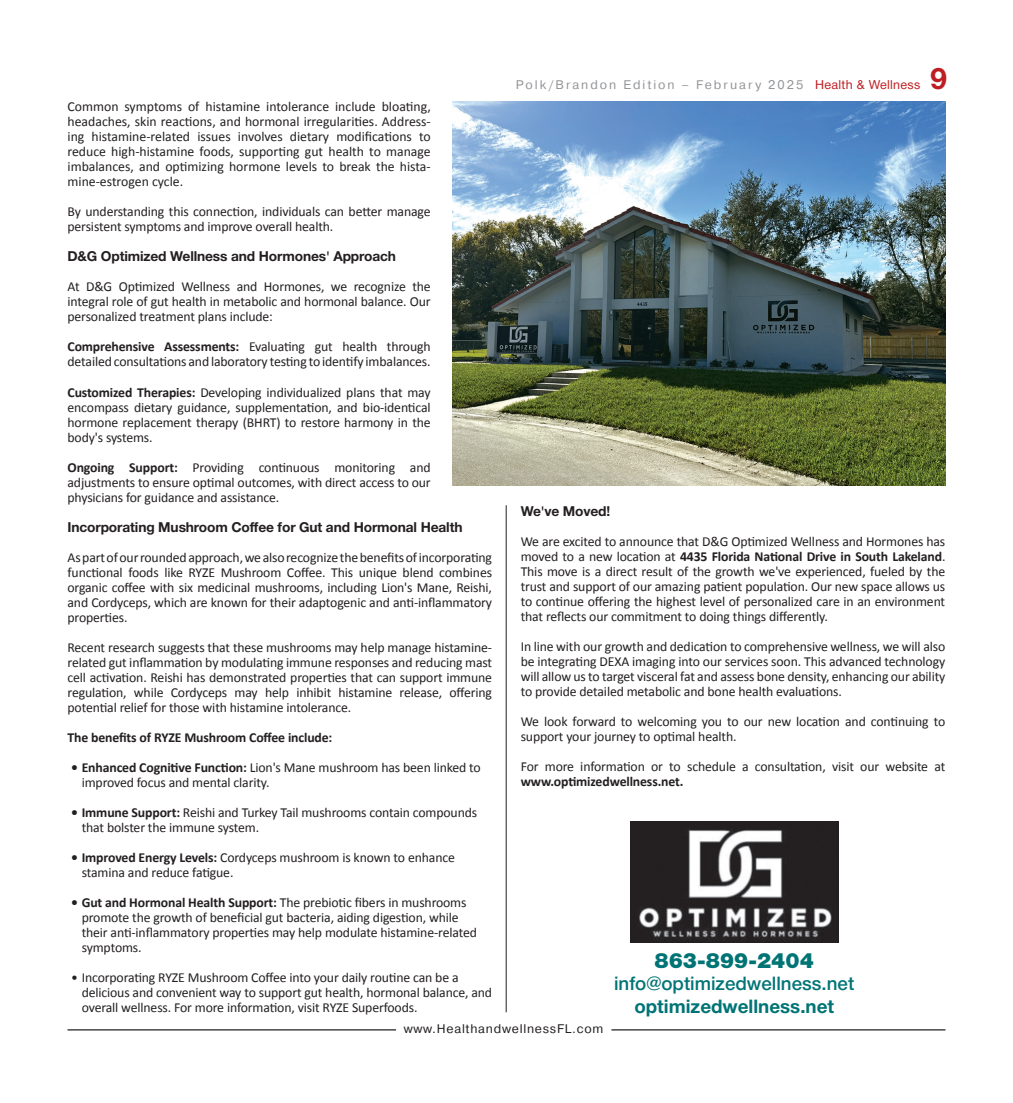
<style>
.page{position:relative;width:1013px;height:1103px;background:#fff}
.page>*{position:absolute;margin:0;border:0;box-sizing:border-box;transform-origin:0 0}
.t1{font:700 30px "Helvetica Neue Cyr";color:#be1e23}
.t2{font:900 21.25px "Helvetica Neue Cyr";color:#007475}
.t3{font:500 18.75px "Helvetica Neue Cyr";color:#007475}
.t4{font:700 18.75px "Helvetica Neue Cyr";color:#007475}
.t5{font:13.75px/15px "Calibri";letter-spacing:-.01em;color:#231f20;text-align:justify}
.t6{font:700 13.75px "Helvetica Neue Cyr";letter-spacing:-.01em;color:#231f20}
.t7{font:700 13.75px "Calibri";letter-spacing:-.01em;color:#231f20}
.t8{font:12.5px "Pragmatica";letter-spacing:.16em;color:#939598}
.t9{font:12.5px "Pragmatica";letter-spacing:.06em;color:#231f20}
.s1{font-weight:700}
.s2{font-family:"Helvetica Neue Cyr";color:#be1e23}
</style>
<div class="page">
<hr style="left:68px;top:1029px;width:328px;height:1px;background:#231f20">
<hr style="left:611px;top:1029px;width:334px;height:1px;background:#231f20">
<img style="left:630px;top:821px;width:208px;height:121px">
<hr style="left:506px;top:505px;width:1px;height:507px;background:#231f20">
<img style="left:452px;top:102px;width:493px;height:383px">
<p class="t5" style="left:68px;top:99px;width:365px">Common symptoms of histamine intolerance include bloating, headaches, skin reactions, and hormonal irregularities. Address&shy;ing histamine-related issues involves dietary modifications to reduce high-histamine foods, supporting gut health to manage imbalances, and optimizing hormone levels to break the hista&shy;mine-estrogen cycle.</p>
<p class="t5" style="left:68px;top:204px;width:364px">By understanding this connection, individuals can better manage persistent symptoms and improve overall health.</p>
<p class="t6" style="left:68px;top:249px;width:330px">D&amp;G Optimized Wellness and Hormones' Approach</p>
<p class="t5" style="left:68px;top:279px;width:365px">At D&amp;G Optimized Wellness and Hormones, we recognize the integral role of gut health in metabolic and hormonal balance. Our personalized treatment plans include:</p>
<p class="t5" style="left:68px;top:339px;width:365px"><span class="s1">Comprehensive Assessments:</span> Evaluating gut health through detailed consultations and laboratory testing to identify imbalances.</p>
<p class="t5" style="left:68px;top:384px;width:365px"><span class="s1">Customized Therapies:</span> Developing individualized plans that may encompass dietary guidance, supplementation, and bio-identical hormone replacement therapy (BHRT) to restore harmony in the body's systems.</p>
<p class="t5" style="left:68px;top:459px;width:365px"><span class="s1">Ongoing Support:</span> Providing continuous monitoring and adjustments to ensure optimal outcomes, with direct access to our physicians for guidance and assistance.</p>
<p class="t6" style="left:68px;top:519px;width:396px">Incorporating Mushroom Coffee for Gut and Hormonal Health</p>
<p class="t5" style="left:68px;top:549px;width:426px">As part of our rounded approach, we also recognize the benefits of incorporating functional foods like RYZE Mushroom Coffee. This unique blend combines organic coffee with six medicinal mushrooms, including Lion's Mane, Reishi, and Cordyceps, which are known for their adaptogenic and anti-inflammatory properties.</p>
<p class="t5" style="left:68px;top:639px;width:426px">Recent research suggests that these mushrooms may help manage histamine&shy;related gut inflammation by modulating immune responses and reducing mast cell activation. Reishi has demonstrated properties that can support immune regulation, while Cordyceps may help inhibit histamine release, offering potential relief for those with histamine intolerance.</p>
<p class="t7" style="left:68px;top:728px;width:266px">The benefits of RYZEM ushroom Coffee include:</p>
<p class="t5" style="left:82px;top:759px;width:400px;text-indent:-11px"><span class="s1">• Enhanced Cognitive Function:</span> Lion's Mane mushroom has been linked to improved focus and mental clarity.</p>
<p class="t5" style="left:82px;top:804px;width:397px;text-indent:-11px"><span class="s1">• Immune Support:</span> Reishi and Turkey Tail mushrooms contain compounds that bolster the immune system.</p>
<p class="t5" style="left:82px;top:849px;width:375px;text-indent:-11px"><span class="s1">• Improved Energy Levels:</span> Cordyceps mushroom is known to enhance stamina and reduce fatigue.</p>
<p class="t5" style="left:82px;top:894px;width:397px;text-align:left;text-indent:-11px"><span class="s1">• Gut and Hormonal Health Support:</span> The prebiotic fibers in mushrooms promote the growth of beneficial gut bacteria, aiding digestion, while their anti-inflammatory properties may help modulate histamine-related symptoms.</p>
<p class="t5" style="left:82px;top:969px;width:412px;text-align:left;text-indent:-11px">• Incorporating RYZE Mushroom Coffee into your daily routine can be a delicious and convenient way to support gut health, hormonal balance, and overall wellness. For more information, visit RYZE Superfoods.</p>
<p class="t8" style="left:516px;top:77px;width:406px">Polk/Brandon Edition – February 2025 <span class="s2">Health &amp; Wellness</span></p>
<h1 class="t1" style="left:930px;top:62px;width:18px">9</h1>
<p class="t6" style="left:520px;top:503px;width:91px">We've Moved!</p>
<p class="t5" style="left:520px;top:533px;width:426px">We are excited to announce that D&amp;G Optimized Wellness and Hormones has moved to a new location at <span class="s1">4435 Florida National Drive in South Lakeland</span>.<br>This move is a direct result of the growth we've experienced, fueled by the trust and support of our amazing patient population. Our new space allows us to continue offering the highest level of personalized care in an environment that reflects our commitment to doing things differently.</p>
<p class="t5" style="left:520px;top:638px;width:426px">In line with our growth and dedication to comprehensive wellness, we will also be integrating DEXA imaging into our services soon. This advanced technology will allow us to target visceral fat and assess bone density, enhancing our ability to provide detailed metabolic and bone health evaluations.</p>
<p class="t5" style="left:520px;top:713px;width:426px">We look forward to welcoming you to our new location and continuing to support your journey to optimal health.</p>
<p class="t5" style="left:520px;top:758px;width:426px">For more information or to schedule a consultation, visit our website at</p>
<p class="t7" style="left:520px;top:772px;width:164px">www.optimizedwellness.net.</p>
<h2 class="t2" style="left:654px;top:948px;width:161px">863-899-2404</h2>
<h3 class="t3" style="left:614px;top:973px;width:242px">info@optimizedwellness.net</h3>
<h3 class="t4" style="left:634px;top:996px;width:201px">optimizedwellness.net</h3>
<p class="t9" style="left:403px;top:1021px;width:201px">www.HealthandwellnessFL.com</p>
</div>
